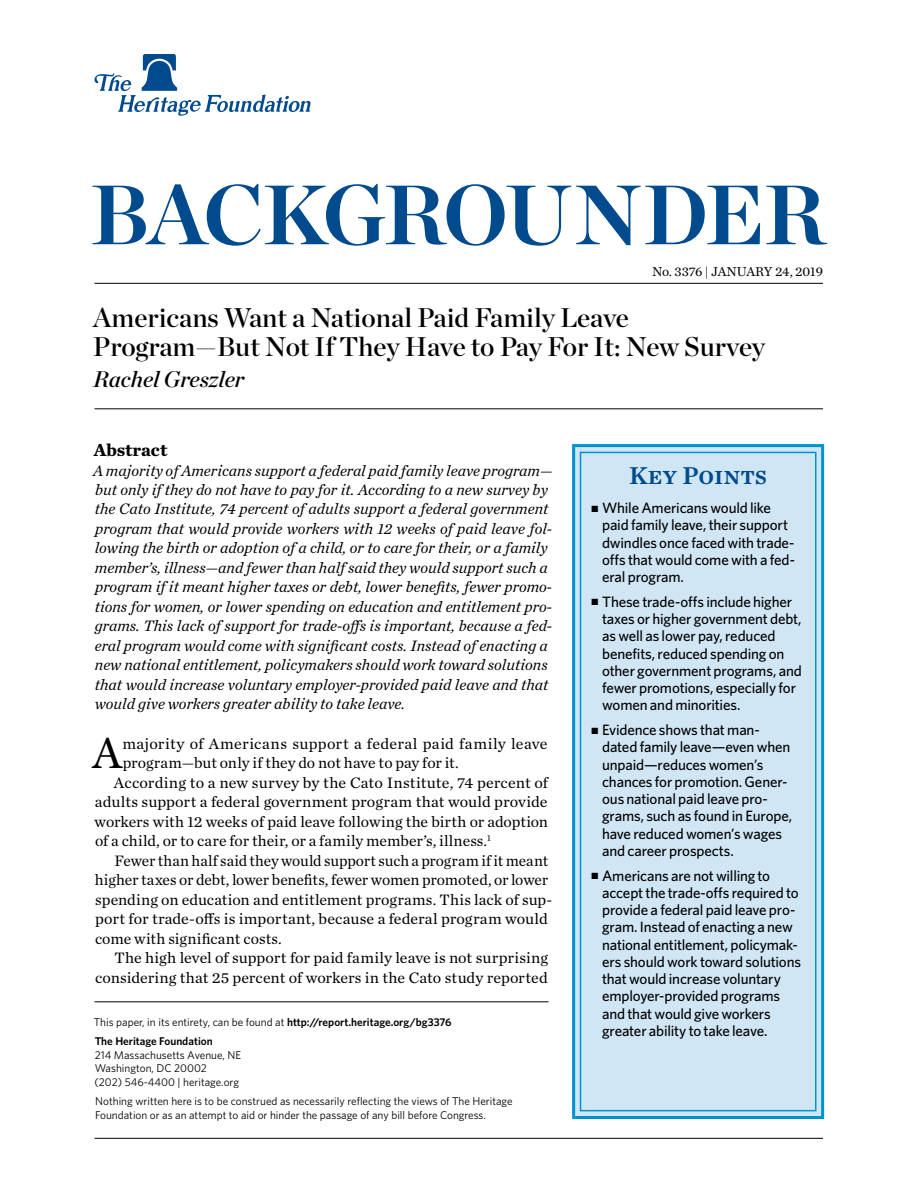
<style>
.page{position:relative;width:918px;height:1188px;background:#fff}
.page>*{position:absolute;margin:0;border:0;box-sizing:border-box;transform-origin:0 0}
.t1{font:84px "Chronicle Display Bold SC800";letter-spacing:-.025em;color:#004b8d}
.t2{font:45.45px "Chronicle Text G1";color:#000}
.t3{font:27px/28.5px "Chronicle Display Semi";color:#000}
.t4{font:25.5px "Chronicle Text G1 Semi";color:#004b8d}
.t5{font:italic 22.5px "Chronicle Display Semi";color:#000}
.t6{font:700 18px "Chronicle Text G1";color:#000}
.t7{font:italic 15.75px/19.5px "Chronicle Text G1";color:#000}
.t8{font:15.75px "Chronicle Text G1";color:#000}
.t9{font:500 15px/17.2px "Whitney";letter-spacing:-.01em;color:#000}
.t10{font:13.5px "Chronicle Text G1";letter-spacing:-.005em;color:#000}
.t11{font:11.25px/13.5px "Whitney";color:#000}
.t12{font:600 11.25px/19.5px "Whitney";color:#000}
.s1{font-weight:400}
</style>
<div class="page">
<svg style="left:94px;top:54px;width:217px;height:62px"></svg>
<div style="left:572px;top:444px;width:252px;height:675px;background:#d0e6f4;border:3px solid #0093d0"></div>
<div style="left:580px;top:452px;width:237px;height:659px;border:2px solid #0093d0"></div>
<hr style="left:94px;top:1138px;width:729px;height:1px;background:#000">
<hr style="left:94px;top:283px;width:729px;height:1px;background:#000">
<hr style="left:94px;top:409px;width:729px;height:1px;background:#000">
<hr style="left:94px;top:1002px;width:455px;height:1px;background:#000">
<h1 class="t1" style="left:90px;top:147px;width:737px">BACKGROUNDER</h1>
<p class="t10" style="left:652px;top:262px;width:173px">No. 3376 | January 24, 2019</p>
<h3 class="t3" style="left:93px;top:301px;width:674px">Americans Want a National Paid Family Leave<br>Program—But Not If They Have to Pay For It: New Survey</h3>
<h3 class="t5" style="left:93px;top:361px;width:153px">Rachel Greszler</h3>
<p class="t6" style="left:94px;top:435px;width:75px">Abstract</p>
<p class="t7" style="left:93px;top:460px;width:461px">A majority of Americans support a federal paid family leave program— but only if they do not have to pay for it. According to a new survey by the Cato Institute, 74 percent of adults support a federal government program that would provide workers with 12 weeks of paid leave fol&shy;lowing the birth or adoption of a child, or to care for their, or a family member’s, illness—and fewer than half said they would support such a program if it meant higher taxes or debt, lower benefits, fewer promo&shy;tions for women, or lower spending on education and entitlement pro&shy;grams. This lack of support for trade-offs is important, because a fed&shy;eral program would come with significant costs. Instead of enacting a new national entitlement, policymakers should work toward solutions that would increase voluntary employer-provided paid leave and that would give workers greater ability to take leave.</p>
<h2 class="t2" style="left:92px;top:719px;width:31px">A</h2>
<p class="t8" style="left:122px;top:731px;width:427px">majority of Americans support a federal paid family leave</p>
<p class="t8" style="left:123px;top:751px;width:338px">program—but only if they do not have to pay for it.</p>
<p class="t8" style="left:114px;top:770px;width:436px">According to a new survey by the Cato Institute, 74 percent of</p>
<p class="t8" style="left:95px;top:790px;width:454px">adults support a federal government program that would provide</p>
<p class="t8" style="left:95px;top:809px;width:455px">workers with 12 weeks of paid leave following the birth or adoption</p>
<p class="t8" style="left:95px;top:829px;width:397px">of a child, or to care for their, or a family member’s, illness.<sup>1</sup></p>
<p class="t8" style="left:115px;top:848px;width:435px">Fewer than half said they would support such a program if it meant</p>
<p class="t8" style="left:95px;top:868px;width:455px">higher taxes or debt, lower benefits, fewer women promoted, or lower</p>
<p class="t8" style="left:95px;top:887px;width:459px">spending on education and entitlement programs. This lack of sup-</p>
<p class="t8" style="left:95px;top:907px;width:454px">port for trade-offs is important, because a federal program would</p>
<p class="t8" style="left:95px;top:926px;width:188px">come with significant costs.</p>
<p class="t8" style="left:114px;top:946px;width:435px">The high level of support for paid family leave is not surprising</p>
<p class="t8" style="left:95px;top:965px;width:454px">considering that 25 percent of workers in the Cato study reported</p>
<p class="t12" style="left:94px;top:1012px;width:359px"><span class="s1">This paper, in its entirety, can be found at</span> http://report.heritage.org/bg3376<br>The Heritage Foundation</p>
<p class="t11" style="left:94px;top:1048px;width:148px">214 Massachusetts Avenue, NE<br>Washington, DC 20002<br>(202) 546-4400 | heritage.org</p>
<p class="t11" style="left:95px;top:1095px;width:419px">Nothing written here is to be construed as necessarily reflecting the views of The Heritage<br>Foundation or as an attempt to aid or hinder the passage of any bill before Congress.</p>
<h3 class="t4" style="left:629px;top:455px;width:139px">Key Points</h3>
<p class="t9" style="left:602px;top:499px;width:194px;text-indent:-11px">■ While Americans would like paid family leave, their support dwindles once faced with trade&shy;offs that would come with a fed&shy;eral program.</p>
<p class="t9" style="left:602px;top:593px;width:201px;text-indent:-11px">■ These trade-offs include higher taxes or higher government debt, as well as lower pay, reduced benefits, reduced spending on other government programs, and fewer promotions, especially for women and minorities.</p>
<p class="t9" style="left:602px;top:721px;width:192px;text-indent:-11px">■ Evidence shows that man&shy;dated family leave—even when unpaid—reduces women’s chances for promotion. Gener&shy;ous national paid leave pro&shy;grams, such as found in Europe, have reduced women’s wages and career prospects.</p>
<p class="t9" style="left:602px;top:866px;width:200px;text-indent:-11px">■ Americans are not willing to accept the trade-offs required to provide a federal paid leave pro&shy;gram. Instead of enacting a new national entitlement, policymak&shy;ers should work toward solutions that would increase voluntary employer-provided programs and that would give workers greater ability to take leave.</p>
</div>
